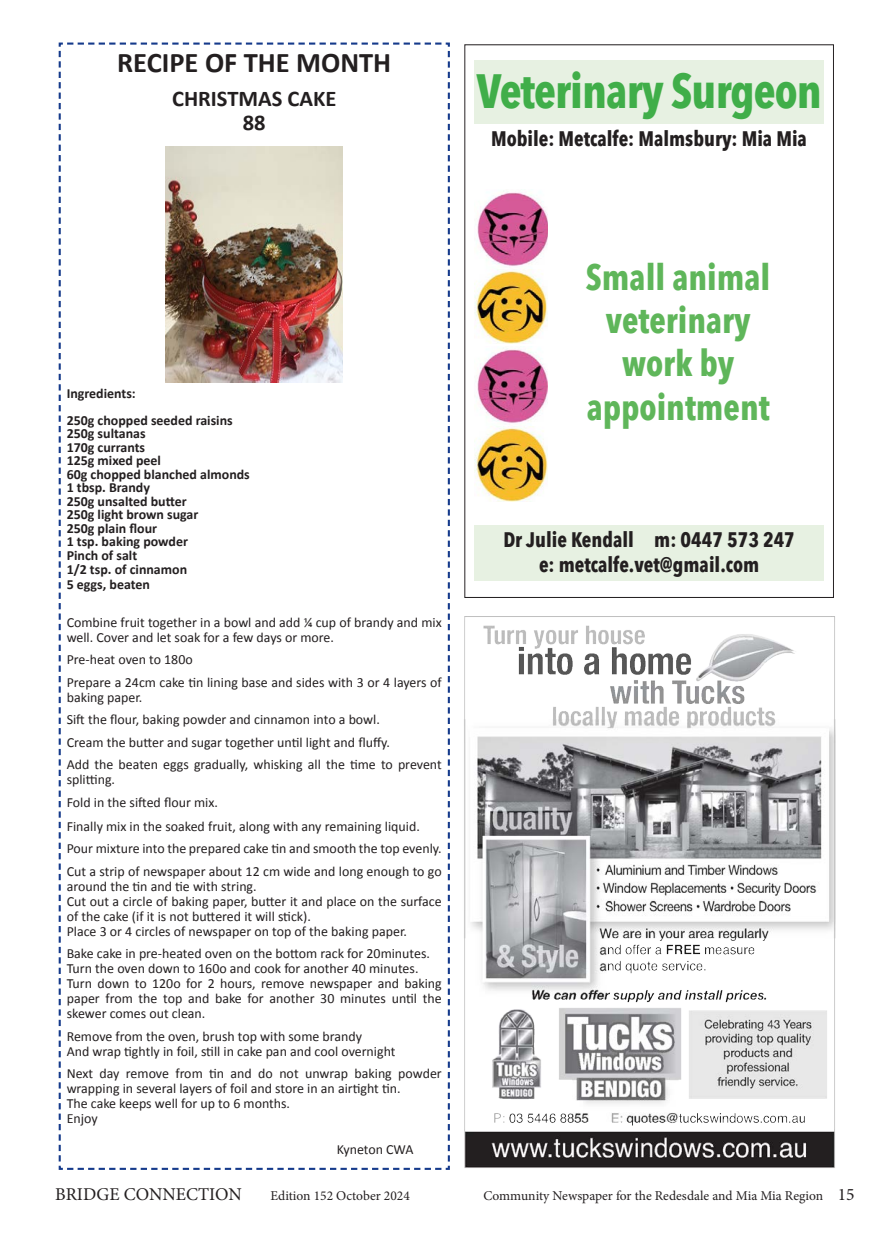
<style>
.page{position:relative;width:893px;height:1255px;background:#fff}
.page>*{position:absolute;margin:0;border:0;box-sizing:border-box;transform-origin:0 0}
.t1{font:700 48px "Avenir Next Condensed";letter-spacing:-.02em;color:#40ae49;scale:.96 1}
.t2{font:700 36px/43.2px "Avenir Next Condensed";color:#5fb65a;text-align:center;scale:.96 1}
.t3{font:700 28.5px "Calibri";color:#231f20}
.t4{font:700 22.5px "Calibri";color:#231f20}
.t5{font:700 21px/25.2px "Avenir Next Condensed";color:#231f20;text-align:center;scale:.96 1}
.t6{font:18px "Minion Pro";color:#231f20}
.t7{font:13.95px/15px "Calibri";color:#231f20}
.t8{font:700 13.95px "Calibri";color:#231f20}
.t9{font:13.5px "Minion Pro";color:#231f20}
.s1{font-size:17.4px}
</style>
<div class="page">
<svg style="left:58px;top:42px;width:392px;height:1128px"></svg>
<div style="left:474px;top:60px;width:350px;height:63px;background:#e7f1e2"></div>
<div style="left:474px;top:525px;width:350px;height:55px;background:#e7f1e2"></div>
<img style="left:474px;top:191px;width:73px;height:153px">
<img style="left:474px;top:348px;width:73px;height:153px">
<img style="left:464px;top:617px;width:372px;height:551px">
<img style="left:166px;top:147px;width:177px;height:236px">
<p class="t3" style="left:117px;top:42px;width:276px">RECIPE OF THE MONTH</p>
<p class="t4" style="left:172px;top:83px;width:166px">CHRISTMAS CAKE</p>
<p class="t4" style="left:243px;top:107px;width:24px">88</p>
<p class="t1" style="left:476px;top:62px;width:361px">Veterinary Surgeon</p>
<p class="t5" style="left:491px;top:126px;width:330px">Mobile: Metcalfe: Malmsbury: Mia Mia</p>
<p class="t8" style="left:67px;top:383px;width:71px">Ingredients:</p>
<p class="t8" style="left:67px;top:410px;width:168px">250g chopped seeded raisins</p>
<p class="t8" style="left:67px;top:424px;width:80px">250g sultanas</p>
<p class="t8" style="left:67px;top:437px;width:80px">170g currants</p>
<p class="t8" style="left:67px;top:451px;width:96px">125g mixed peel</p>
<p class="t8" style="left:67px;top:464px;width:185px">60g chopped blanched almonds</p>
<p class="t8" style="left:67px;top:478px;width:85px">1 tbsp. Brandy</p>
<p class="t8" style="left:67px;top:491px;width:121px">250g unsalted butter</p>
<p class="t8" style="left:67px;top:505px;width:133px">250g light brown sugar</p>
<p class="t8" style="left:67px;top:518px;width:92px">250g plain flour</p>
<p class="t8" style="left:67px;top:532px;width:123px">1 tsp. baking powder</p>
<p class="t8" style="left:67px;top:545px;width:72px">Pinch of salt</p>
<p class="t8" style="left:67px;top:559px;width:122px">1/2 tsp. of cinnamon</p>
<p class="t8" style="left:67px;top:574px;width:85px">5 eggs, beaten</p>
<p class="t7" style="left:67px;top:614px;width:377px">Combine fruit together in a bowl and add ¼ cup of brandy and mix well. Cover and let soak for a few days or more.</p>
<p class="t7" style="left:67px;top:651px;width:128px">Pre-heat oven to 180o</p>
<p class="t7" style="left:67px;top:674px;width:377px">Prepare a 24cm cake tin lining base and sides with 3 or 4 layers of baking paper.</p>
<p class="t7" style="left:67px;top:711px;width:315px">Sift the flour, baking powder and cinnamon into a bowl.</p>
<p class="t7" style="left:67px;top:734px;width:325px">Cream the butter and sugar together until light and fluffy.</p>
<p class="t7" style="left:67px;top:756px;width:377px">Add the beaten eggs gradually, whisking all the time to prevent splitting.</p>
<p class="t7" style="left:67px;top:794px;width:153px">Fold in the sifted flour mix.</p>
<p class="t7" style="left:67px;top:818px;width:355px">Finally mix in the soaked fruit, along with any remaining liquid.</p>
<p class="t7" style="left:67px;top:840px;width:377px">Pour mixture into the prepared cake tin and smooth the top evenly.</p>
<p class="t7" style="left:67px;top:863px;width:377px">Cut a strip of newspaper about 12 cm wide and long enough to go around the tin and tie with string.</p>
<p class="t7" style="left:67px;top:893px;width:377px">Cut out a circle of baking paper, butter it and place on the surface of the cake (if it is not buttered it will stick).</p>
<p class="t7" style="left:67px;top:923px;width:342px">Place 3 or 4 circles of newspaper on top of the baking paper.</p>
<p class="t7" style="left:67px;top:945px;width:365px">Bake cake in pre-heated oven on the bottom rack for 20minutes.</p>
<p class="t7" style="left:67px;top:960px;width:353px">Turn the oven down to 160o and cook for another 40 minutes.</p>
<p class="t7" style="left:67px;top:975px;width:377px;text-align:justify">Turn down to 120o for 2 hours, remove newspaper and baking paper from the top and bake for another 30 minutes until the skewer comes out clean.</p>
<p class="t7" style="left:67px;top:1028px;width:297px">Remove from the oven, brush top with some brandy</p>
<p class="t7" style="left:67px;top:1043px;width:330px">And wrap tightly in foil, still in cake pan and cool overnight</p>
<p class="t7" style="left:67px;top:1065px;width:377px">Next day remove from tin and do not unwrap baking powder wrapping in several layers of foil and store in an airtight tin.</p>
<p class="t7" style="left:67px;top:1095px;width:225px">The cake keeps well for up to 6 months.</p>
<p class="t7" style="left:67px;top:1110px;width:33px">Enjoy</p>
<p class="t7" style="left:337px;top:1141px;width:78px">Kyneton CWA</p>
<p class="t2" style="left:586px;top:255px;width:194px">Small animal veterinary work by appointment</p>
<p class="t5" style="left:503px;top:526px;width:305px">Dr Julie Kendall m: 0447 573 247 e: metcalfe.vet@gmail.com</p>
<p class="t6" style="left:55px;top:1182px;width:188px">BRIDGE CONNECTION</p>
<p class="t9" style="left:270px;top:1186px;width:141px">Edition 152 October 2024</p>
<p class="t9" style="left:483px;top:1186px;width:373px">Community Newspaper for the Redesdale and Mia Mia Region <span class="s1">15</span></p>
</div>
